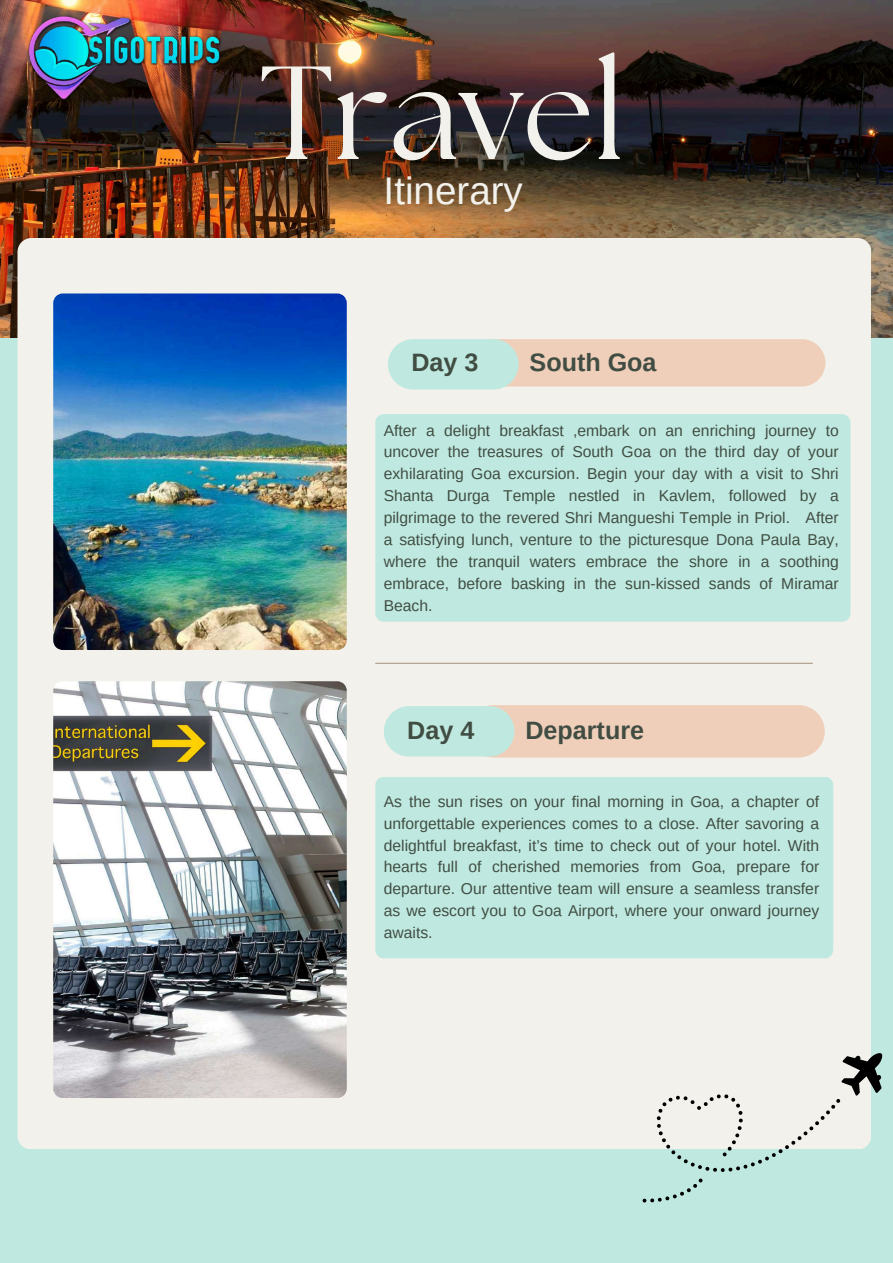
<style>
.page{position:relative;width:893px;height:1263px;background:#bfe9e0}
.page>*{position:absolute;margin:0;border:0;box-sizing:border-box;transform-origin:0 0}
.t1{font:132.15px "The Seasons";color:#f2f1eb}
.t2{font:38.55px "Arimo";color:#f2f1eb}
.t3{font:700 25.12px "Arimo";color:#414d43}
.t4{font:15.67px/21.9px "Arimo";color:#414d43;text-align:justify}
</style>
<div class="page">
<img style="left:0;top:0;width:893px;height:337px">
<img style="left:10px;top:6px;width:222px;height:104px">
<div style="left:17px;top:238px;width:854px;height:910px;background:#f2f1eb"></div>
<img style="left:53px;top:293px;width:294px;height:357px">
<img style="left:53px;top:681px;width:294px;height:417px">
<svg style="left:388px;top:339px;width:437px;height:51px"></svg>
<svg style="left:384px;top:705px;width:440px;height:52px"></svg>
<svg style="left:375px;top:414px;width:475px;height:208px"></svg>
<svg style="left:375px;top:777px;width:458px;height:181px"></svg>
<svg style="left:642px;top:1178px;width:60px;height:24px"></svg>
<svg style="left:657px;top:1053px;width:225px;height:119px"></svg>
<hr style="left:375px;top:663px;width:438px;height:1px;background:#af9e8b">
<h1 class="t1" style="left:259px;top:53px;width:367px">Travel</h1>
<h2 class="t2" style="left:384px;top:169px;width:141px">Itinerary</h2>
<h3 class="t3" style="left:411px;top:348px;width:69px">Day 3</h3>
<h3 class="t3" style="left:529px;top:348px;width:128px">South Goa</h3>
<p class="t4" style="left:384px;top:419px;width:456px">After a delight breakfast ,embark on an enriching journey to uncover the treasures of South Goa on the third day of your exhilarating Goa excursion. Begin your day with a visit to Shri Shanta Durga Temple nestled in Kavlem, followed by a pilgrimage to the revered Shri Mangueshi Temple in Priol. After a satisfying lunch, venture to the picturesque Dona Paula Bay, where the tranquil waters embrace the shore in a soothing embrace, before basking in the sun-kissed sands of Miramar Beach.</p>
<h3 class="t3" style="left:407px;top:716px;width:69px">Day 4</h3>
<h3 class="t3" style="left:525px;top:716px;width:120px">Departure</h3>
<p class="t4" style="left:384px;top:790px;width:437px">As the sun rises on your final morning in Goa, a chapter of unforgettable experiences comes to a close. After savoring a delightful breakfast, it’s time to check out of your hotel. With hearts full of cherished memories from Goa, prepare for departure. Our attentive team will ensure a seamless transfer as we escort you to Goa Airport, where your onward journey awaits.</p>
</div>
